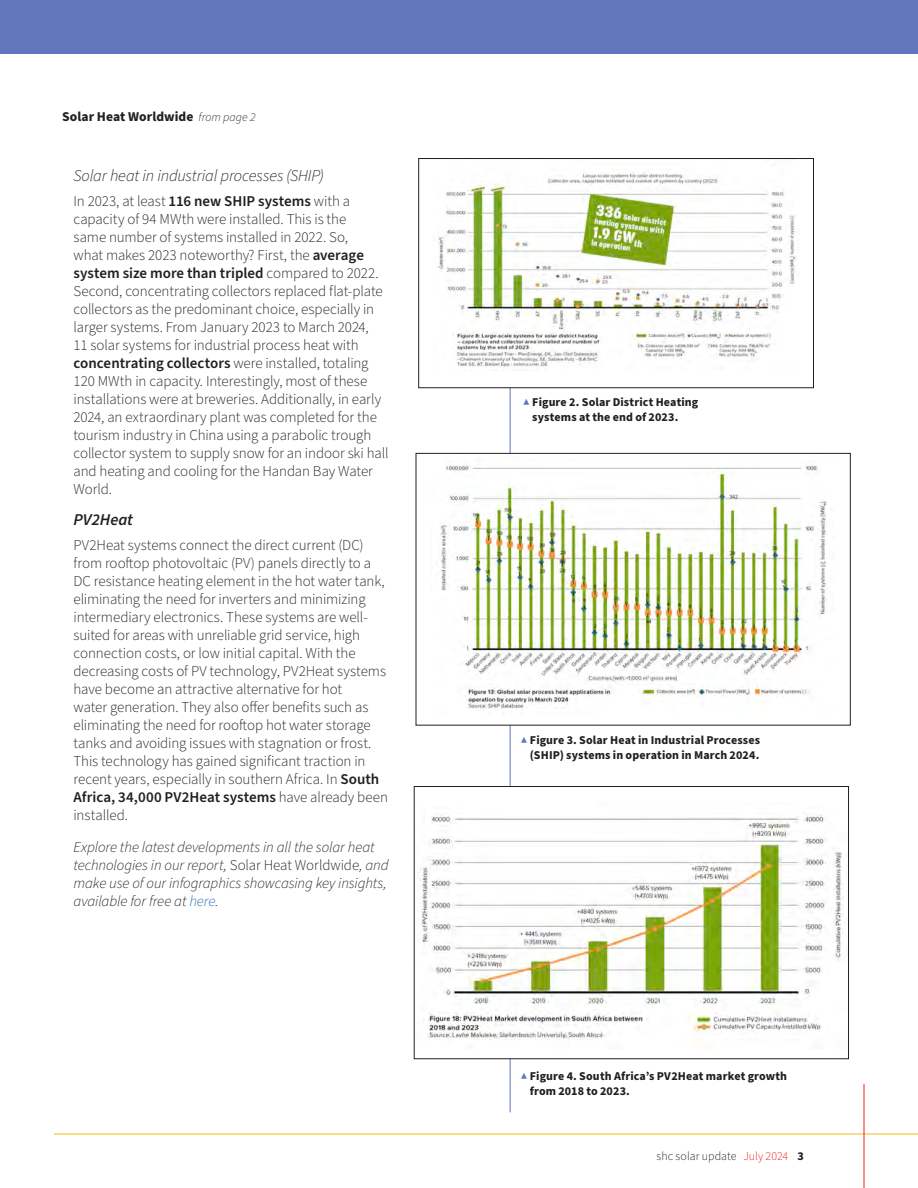
<style>
.page{position:relative;width:918px;height:1188px;background:#fff}
.page>*{position:absolute;margin:0;border:0;box-sizing:border-box;transform-origin:0 0}
.text{font:italic 300 16.5px "Source Sans Pro";letter-spacing:-.01em;color:#231f20}
.Paragraph_Style_1{font:italic 600 16.5px "Source Sans Pro";color:#231f20}
.text-2{font:300 15px/18px "Source Sans Pro";letter-spacing:-.005em;color:#231f20}
.text-3{font:italic 300 15px/18px "Source Sans Pro";letter-spacing:-.01em;color:#231f20}
.text-4{font:700 13.5px "Source Sans Pro";letter-spacing:.005em;color:#231f20}
.t1{font:700 12px/15px "Source Sans Pro";letter-spacing:.01em;color:#231f20}
.subhead{font:300 12px "Source Sans Pro";color:#231f20}
.s1{font-weight:300;font-style:italic;font-size:12px}
.s2{font-weight:600}
.s3{font-style:normal}
.s4{color:#1e67b3}
.s5{font-weight:400;color:#6077bb}
.s6{color:#ee1d23}
.s7{font-weight:700}
</style>
<div class="page">
<hr style="left:54px;top:1134px;width:864px;height:1px;background:#fcb615">
<hr style="left:864px;top:1084px;width:1px;height:104px;background:#ee1d23">
<hr style="left:510px;top:199px;width:1px;height:913px;background:#6077bb">
<div style="left:419px;top:159px;width:395px;height:229px;background:#fff"></div>
<img style="left:437px;top:172px;width:360px;height:195px">
<div style="left:418px;top:158px;width:396px;height:230px;border:1px solid #231f20"></div>
<div style="left:0;top:0;width:918px;height:54px;background:#6077bb"></div>
<div style="left:414px;top:786px;width:435px;height:273px;background:#fff"></div>
<img style="left:420px;top:813px;width:424px;height:235px">
<div style="left:414px;top:786px;width:435px;height:273px;border:1px solid #231f20"></div>
<img style="left:439px;top:455px;width:388px;height:259px">
<div style="left:416px;top:453px;width:434px;height:272px;border:1px solid #231f20"></div>
<p class="text-4" style="left:62px;top:107px;width:195px">Solar Heat Worldwide <span class="s1">from page 2</span></p>
<p class="text" style="left:74px;top:165px;width:252px">Solar heat in industrial processes (SHIP)</p>
<p class="text-2" style="left:74px;top:192px;width:317px">In 2023, at least <span class="s2">116 new SHIP systems</span> with a capacity of 94 MWth were installed. This is the<br>same number of systems installed in 2022. So,<br>what makes 2023 noteworthy? First, the <span class="s2">average system size more than tripled</span> compared to 2022.<br>Second, concentrating collectors replaced flat-plate collectors as the predominant choice, especially in larger systems. From January 2023 to March 2024,<br>11 solar systems for industrial process heat with <span class="s2">concentrating collectors</span> were installed, totaling 120 MWth in capacity. Interestingly, most of these installations were at breweries. Additionally, in early 2024, an extraordinary plant was completed for the tourism industry in China using a parabolic trough collector system to supply snow for an indoor ski hall and heating and cooling for the Handan Bay Water World.</p>
<p class="Paragraph_Style_1" style="left:74px;top:509px;width:61px">PV2Heat</p>
<p class="text-2" style="left:74px;top:537px;width:316px">PV2Heat systems connect the direct current (DC) from rooftop photovoltaic (PV) panels directly to a DC resistance heating element in the hot water tank, eliminating the need for inverters and minimizing intermediary electronics. These systems are well&shy;suited for areas with unreliable grid service, high connection costs, or low initial capital. With the decreasing costs of PV technology, PV2Heat systems have become an attractive alternative for hot<br>water generation. They also offer benefits such as eliminating the need for rooftop hot water storage tanks and avoiding issues with stagnation or frost.<br>This technology has gained significant traction in recent years, especially in southern Africa. In <span class="s2">South Africa, 34,000 PV2Heat systems</span> have already been installed.</p>
<p class="text-3" style="left:74px;top:838px;width:317px">Explore the latest developments in all the solar heat technologies in our report, <span class="s3">Solar Heat Worldwide</span>, and make use of our infographics showcasing key insights, available for free at <span class="s4">here</span>.</p>
<p class="t1" style="left:532px;top:395px;width:168px;text-indent:-9px"><span class="s5">▲</span> Figure 2. Solar District Heating systems at the end of 2023.</p>
<p class="t1" style="left:521px;top:732px;width:241px;text-align:right"><span class="s5">▲</span> Figure 3. Solar Heat in Industrial Processes (SHIP) systems in operation in March 2024.</p>
<p class="t1" style="left:530px;top:1069px;width:259px;text-indent:-9px"><span class="s5">▲</span> Figure 4. South Africa’s PV2Heat market growth from 2018 to 2023.</p>
<p class="subhead" style="left:657px;top:1148px;width:149px">shc solar update <span class="s6">July 2024</span> <span class="s7">3</span></p>
</div>
